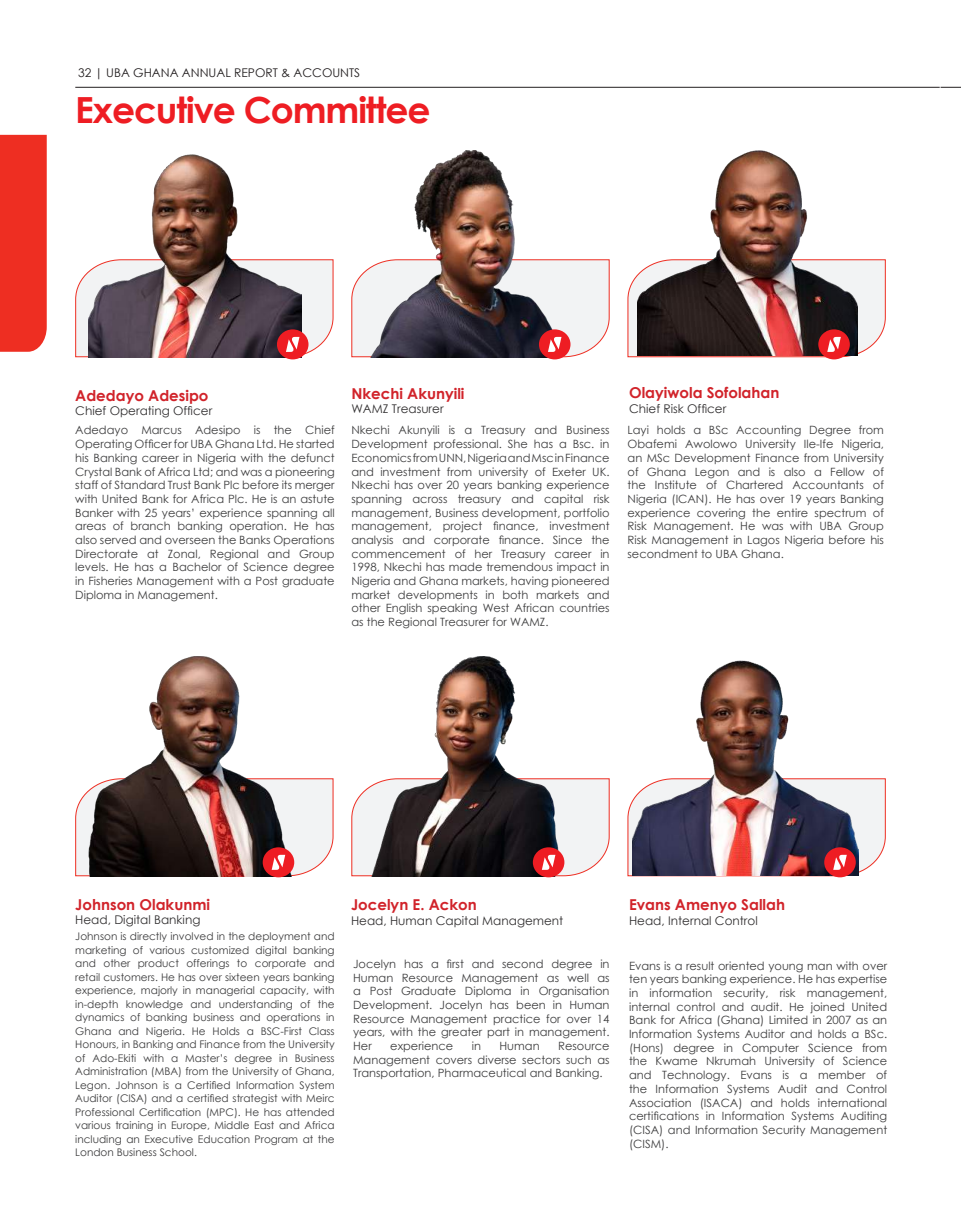
<style>
.page{position:relative;width:961px;height:1231px;background:#fff}
.page>*{position:absolute;margin:0;border:0;box-sizing:border-box;transform-origin:0 0}
.t1{font:700 36px "Century Gothic";letter-spacing:-.03em;color:#ee1d23}
.t2{font:700 15px "Century Gothic";color:#d1232a}
.t3{font:12px "Century Gothic";color:#312f30}
.t4{font:12px "Century Gothic";color:#231f20}
.t5{font:11.4px/13.6px "Century Gothic";color:#3e3e3f;text-align:justify}
.t6{font:10.5px/13.5px "Century Gothic";color:#3e3e3f;text-align:justify}
</style>
<div class="page">
<hr style="left:75px;top:87px;width:864px;height:1px;background:#231f20">
<svg style="left:940px;top:87px;width:21px;height:1px"></svg>
<div style="left:0;top:135px;width:47px;height:217px;background:#ee2e22"></div>
<img style="left:151px;top:154px;width:87px;height:105px">
<img style="left:414px;top:150px;width:101px;height:109px">
<img style="left:710px;top:150px;width:97px;height:109px">
<img style="left:125px;top:656px;width:121px;height:122px">
<img style="left:434px;top:656px;width:83px;height:122px">
<img style="left:696px;top:660px;width:93px;height:118px">
<div style="left:277px;top:329px;width:31px;height:30px;background:#ee1d23;border-radius:50%"></div>
<img style="left:75px;top:259px;width:259px;height:98px">
<div style="left:263px;top:847px;width:31px;height:30px;background:#ee1d23;border-radius:50%"></div>
<svg style="left:75px;top:778px;width:259px;height:98px"></svg>
<div style="left:539px;top:329px;width:31px;height:30px;background:#ee1d23;border-radius:50%"></div>
<svg style="left:351px;top:259px;width:259px;height:98px"></svg>
<div style="left:533px;top:847px;width:31px;height:30px;background:#ee1d23;border-radius:50%"></div>
<svg style="left:351px;top:778px;width:259px;height:98px"></svg>
<div style="left:818px;top:329px;width:31px;height:30px;background:#ee1d23;border-radius:50%"></div>
<svg style="left:627px;top:259px;width:259px;height:98px"></svg>
<div style="left:824px;top:847px;width:31px;height:30px;background:#ee1d23;border-radius:50%"></div>
<img style="left:627px;top:778px;width:259px;height:98px">
<p class="t4" style="left:78px;top:64px;width:283px">32 | UBA GHANA ANNUAL REPORT &amp; ACCOUNTS</p>
<h1 class="t1" style="left:75px;top:83px;width:356px">Executive Committee</h1>
<h2 class="t2" style="left:75px;top:384px;width:135px">Adedayo Adesipo</h2>
<p class="t3" style="left:75px;top:402px;width:138px">Chief Operating Officer</p>
<p class="t5" style="left:75px;top:423px;width:261px">Adedayo Marcus Adesipo is the Chief Operating Officer for UBA Ghana Ltd. He started his Banking career in Nigeria with the defunct Crystal Bank of Africa Ltd; and was a pioneering staff of Standard Trust Bank Plc before its merger with United Bank for Africa Plc. He is an astute Banker with 25 years’ experience spanning all areas of branch banking operation. He has also served and overseen the Banks Operations Directorate at Zonal, Regional and Group levels. He has a Bachelor of Science degree in Fisheries Management with a Post graduate Diploma in Management.</p>
<h2 class="t2" style="left:351px;top:382px;width:115px">Nkechi Akunyili</h2>
<p class="t3" style="left:351px;top:400px;width:94px">WAMZ Treasurer</p>
<h2 class="t2" style="left:629px;top:381px;width:152px">Olayiwola Sofolahan</h2>
<p class="t3" style="left:629px;top:400px;width:99px">Chief Risk Officer</p>
<p class="t5" style="left:351px;top:423px;width:260px">Nkechi Akunyili is a Treasury and Business Development professional. She has a Bsc. in Economics from UNN, Nigeria and Msc in Finance and investment from university of Exeter UK.<br>Nkechi has over 20 years banking experience spanning across treasury and capital risk management, Business development, portfolio management, project finance, investment analysis and corporate finance. Since the commencement of her Treasury career in 1998, Nkechi has made tremendous impact in Nigeria and Ghana markets, having pioneered market developments in both markets and other English speaking West African countries as the Regional Treasurer for WAMZ.</p>
<p class="t5" style="left:627px;top:423px;width:258px">Layi holds a BSc Accounting Degree from Obafemi Awolowo University Ile-Ife Nigeria, an MSc Development Finance from University of Ghana Legon and is also a Fellow of the Institute of Chartered Accountants of Nigeria (ICAN). He has over 19 years Banking experience covering the entire spectrum of Risk Management. He was with UBA Group Risk Management in Lagos Nigeria before his secondment to UBA Ghana.</p>
<h2 class="t2" style="left:75px;top:892px;width:136px">Johnson Olakunmi</h2>
<p class="t3" style="left:75px;top:911px;width:127px">Head, Digital Banking</p>
<p class="t6" style="left:75px;top:929px;width:261px">Johnson is directly involved in the deployment and marketing of various customized digital banking and other product offerings to corporate and retail customers. He has over sixteen years banking experience, majorly in managerial capacity, with in-depth knowledge and understanding of the dynamics of banking business and operations in Ghana and Nigeria. He Holds a BSC-First Class Honours, in Banking and Finance from the University of Ado-Ekiti with a Master’s degree in Business Administration (MBA) from the University of Ghana, Legon. Johnson is a Certified Information System Auditor (CISA) and a certified strategist with Meirc Professional Certification (MPC). He has attended various training in Europe, Middle East and Africa including an Executive Education Program at the London Business School.</p>
<h2 class="t2" style="left:351px;top:893px;width:127px">Jocelyn E. Ackon</h2>
<p class="t3" style="left:351px;top:912px;width:214px">Head, Human Capital Management</p>
<p class="t5" style="left:353px;top:956px;width:258px">Jocelyn has a first and second degree in Human Resource Management as well as a Post Graduate Diploma in Organisation Development. Jocelyn has been in Human Resource Management practice for over 14 years, with the greater part in management.<br>Her</p>
<p class="t5" style="left:390px;top:1039px;width:64px">experience</p>
<p class="t5" style="left:472px;top:1039px;width:11px">in</p>
<p class="t5" style="left:499px;top:1039px;width:42px">Human</p>
<p class="t5" style="left:353px;top:1039px;width:258px;text-indent:205px">Resource Management covers diverse sectors such as Transportation, Pharmaceutical and Banking.</p>
<h2 class="t2" style="left:629px;top:893px;width:157px">Evans Amenyo Sallah</h2>
<p class="t3" style="left:629px;top:912px;width:130px">Head, Internal Control</p>
<p class="t5" style="left:629px;top:958px;width:260px">Evans is a result oriented young man with over ten years banking experience. He has expertise in information security, risk management, internal control and audit. He joined United Bank for Africa (Ghana) Limited in 2007 as an Information Systems Auditor and holds a BSc. (Hons) degree in Computer Science from the Kwame Nkrumah University of Science and Technology. Evans is a member of the Information Systems Audit and Control Association (ISACA) and holds international certifications in Information Systems Auditing (CISA) and Information Security Management (CISM).</p>
</div>
